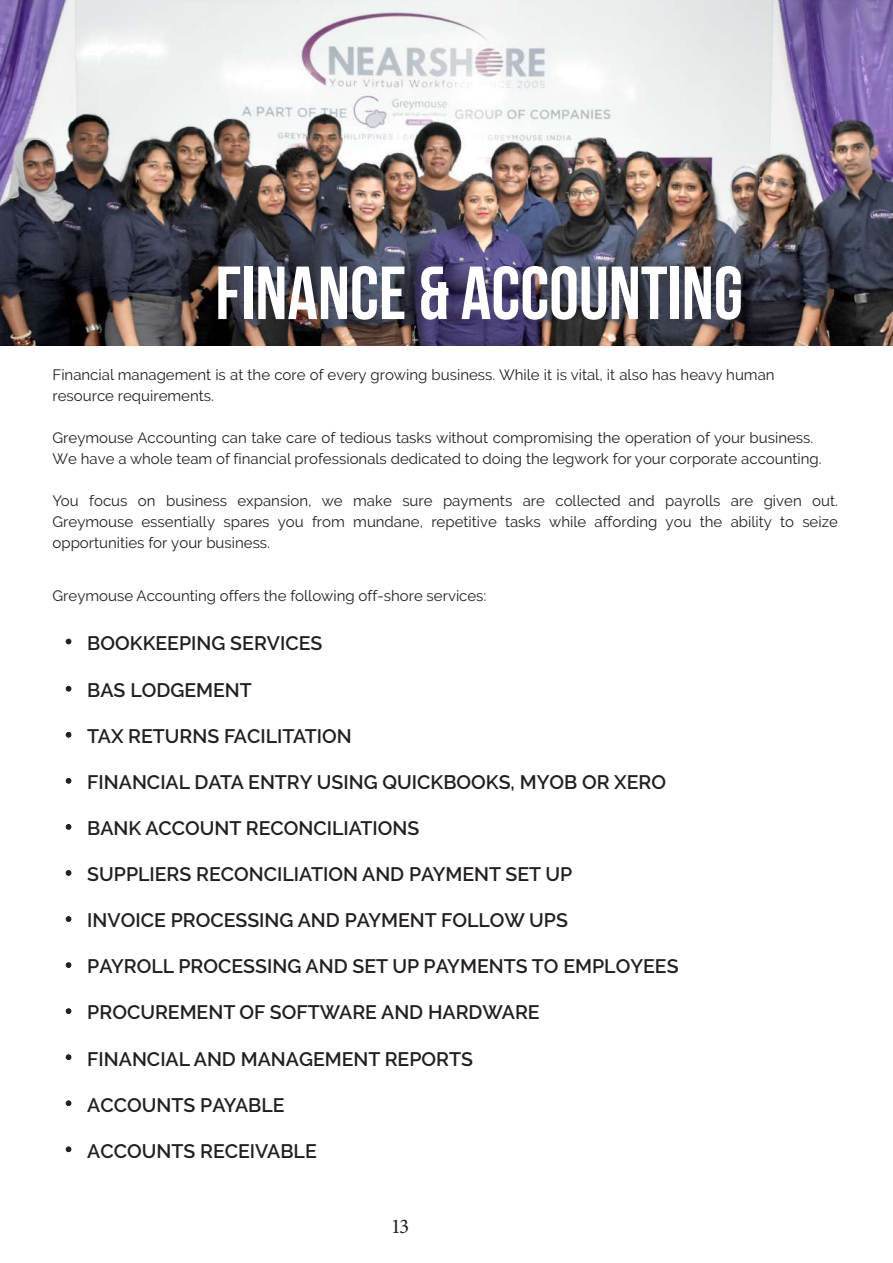
<style>
.page{position:relative;width:893px;height:1263px;background:#fff}
.page>*{position:absolute;margin:0;border:0;box-sizing:border-box;transform-origin:0 0}
.t1{font:700 75px "Bebas Neue";color:#fff}
.t2{font:21px "Minion Pro";color:#231f20}
.t3{font:600 19.5px "Raleway";color:#231f20}
.t4{font:15px/21px "Raleway";color:#231f20}
.s1{font-size:24px}
</style>
<div class="page">
<img style="left:0;top:0;width:893px;height:346px">
<h1 class="t1" style="left:215px;top:252px;width:529px">FINANCE &amp; ACCOUNTING</h1>
<p class="t4" style="left:53px;top:365px;width:724px">Financial management is at the core of every growing business. While it is vital, it also has heavy human resource requirements.</p>
<p class="t4" style="left:53px;top:428px;width:771px">Greymouse Accounting can take care of tedious tasks without compromising the operation of your business.<br>We have a whole team of financial professionals dedicated to doing the legwork for your corporate accounting.</p>
<p class="t4" style="left:53px;top:491px;width:787px;text-align:justify">You focus on business expansion, we make sure payments are collected and payrolls are given out.<br>Greymouse essentially spares you from mundane, repetitive tasks while affording you the ability to seize opportunities for your business.</p>
<p class="t4" style="left:53px;top:585px;width:435px">Greymouse Accounting offers the following off-shore services:</p>
<h3 class="t3" style="left:64px;top:632px;width:260px"><span class="s1">•</span> BOOKKEEPING SERVICES</h3>
<h3 class="t3" style="left:64px;top:679px;width:189px"><span class="s1">•</span> BAS LODGEMENT</h3>
<h3 class="t3" style="left:64px;top:725px;width:289px"><span class="s1">•</span> TAX RETURNS FACILITATION</h3>
<h3 class="t3" style="left:64px;top:771px;width:603px"><span class="s1">•</span> FINANCIAL DATA ENTRY USING QUICKBOOKS, MYOB OR XERO</h3>
<h3 class="t3" style="left:64px;top:817px;width:357px"><span class="s1">•</span> BANK ACCOUNT RECONCILIATIONS</h3>
<h3 class="t3" style="left:64px;top:863px;width:510px"><span class="s1">•</span> SUPPLIERS RECONCILIATION AND PAYMENT SET UP</h3>
<h3 class="t3" style="left:64px;top:909px;width:505px"><span class="s1">•</span> INVOICE PROCESSING AND PAYMENT FOLLOW UPS</h3>
<h3 class="t3" style="left:64px;top:955px;width:616px"><span class="s1">•</span> PAYROLL PROCESSING AND SET UP PAYMENTS TO EMPLOYEES</h3>
<h3 class="t3" style="left:64px;top:1001px;width:477px"><span class="s1">•</span> PROCUREMENT OF SOFTWARE AND HARDWARE</h3>
<h3 class="t3" style="left:64px;top:1047px;width:410px"><span class="s1">•</span> FINANCIAL AND MANAGEMENT REPORTS</h3>
<h3 class="t3" style="left:64px;top:1093px;width:222px"><span class="s1">•</span> ACCOUNTS PAYABLE</h3>
<h3 class="t3" style="left:64px;top:1139px;width:254px"><span class="s1">•</span> ACCOUNTS RECEIVABLE</h3>
<h2 class="t2" style="left:392px;top:1212px;width:18px">13</h2>
</div>
